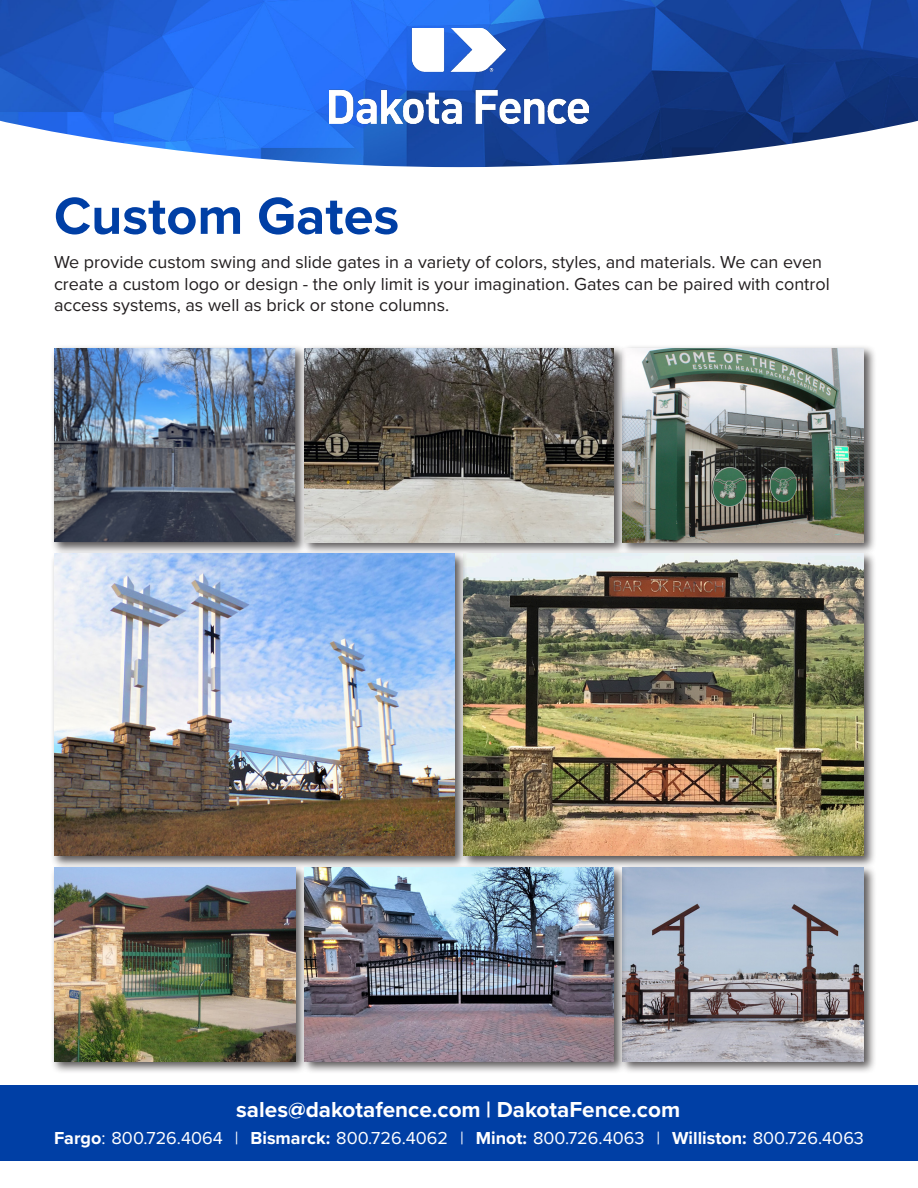
<style>
.page{position:relative;width:918px;height:1188px;background:#fff}
.page>*{position:absolute;margin:0;border:0;box-sizing:border-box;transform-origin:0 0}
.t1{font:700 54px "Proxima Nova";color:#003fa5}
.t2{font:700 22.5px "Proxima Nova";color:#fff}
.t3{font:18px/21.6px "Proxima Nova";color:#231f20}
.t4{font:18px "Proxima Nova";color:#fff}
.s1{font-weight:700}
</style>
<div class="page">
<div style="left:51px;top:345px;width:257px;height:210px;background:#231f20;opacity:.75"></div>
<img style="left:54px;top:348px;width:241px;height:194px">
<div style="left:619px;top:345px;width:258px;height:210px;background:#231f20;opacity:.75"></div>
<img style="left:626px;top:348px;width:238px;height:194px">
<div style="left:301px;top:345px;width:325px;height:210px;background:#231f20;opacity:.75"></div>
<img style="left:305px;top:348px;width:308px;height:194px">
<div style="left:460px;top:550px;width:417px;height:319px;background:#231f20;opacity:.75"></div>
<img style="left:467px;top:553px;width:397px;height:303px">
<div style="left:51px;top:550px;width:416px;height:319px;background:#231f20;opacity:.75"></div>
<img style="left:54px;top:553px;width:400px;height:303px">
<div style="left:51px;top:864px;width:257px;height:210px;background:#231f20;opacity:.75"></div>
<img style="left:54px;top:867px;width:241px;height:194px">
<div style="left:619px;top:864px;width:258px;height:210px;background:#231f20;opacity:.75"></div>
<img style="left:626px;top:867px;width:238px;height:194px">
<div style="left:301px;top:864px;width:325px;height:210px;background:#231f20;opacity:.75"></div>
<img style="left:305px;top:867px;width:308px;height:194px">
<img style="left:0;top:0;width:918px;height:167px">
<div style="left:0;top:1085px;width:918px;height:76px;background:#003fa5"></div>
<img style="left:330px;top:28px;width:258px;height:95px">
<p class="t1" style="left:54px;top:176px;width:347px">Custom Gates</p>
<p class="t3" style="left:54px;top:251px;width:777px">We provide custom swing and slide gates in a variety of colors, styles, and materials. We can even create a custom logo or design - the only limit is your imagination. Gates can be paired with control access systems, as well as brick or stone columns.</p>
<p class="t2" style="left:236px;top:1092px;width:446px">sales@dakotafence.com | DakotaFence.com</p>
<p class="t4" style="left:54px;top:1124px;width:812px"><span class="s1">Fargo</span>: 800.726.4064 | <span class="s1">Bismarck:</span> 800.726.4062 | <span class="s1">Minot:</span> 800.726.4063 | <span class="s1">Williston:</span> 800.726.4063</p>
</div>
